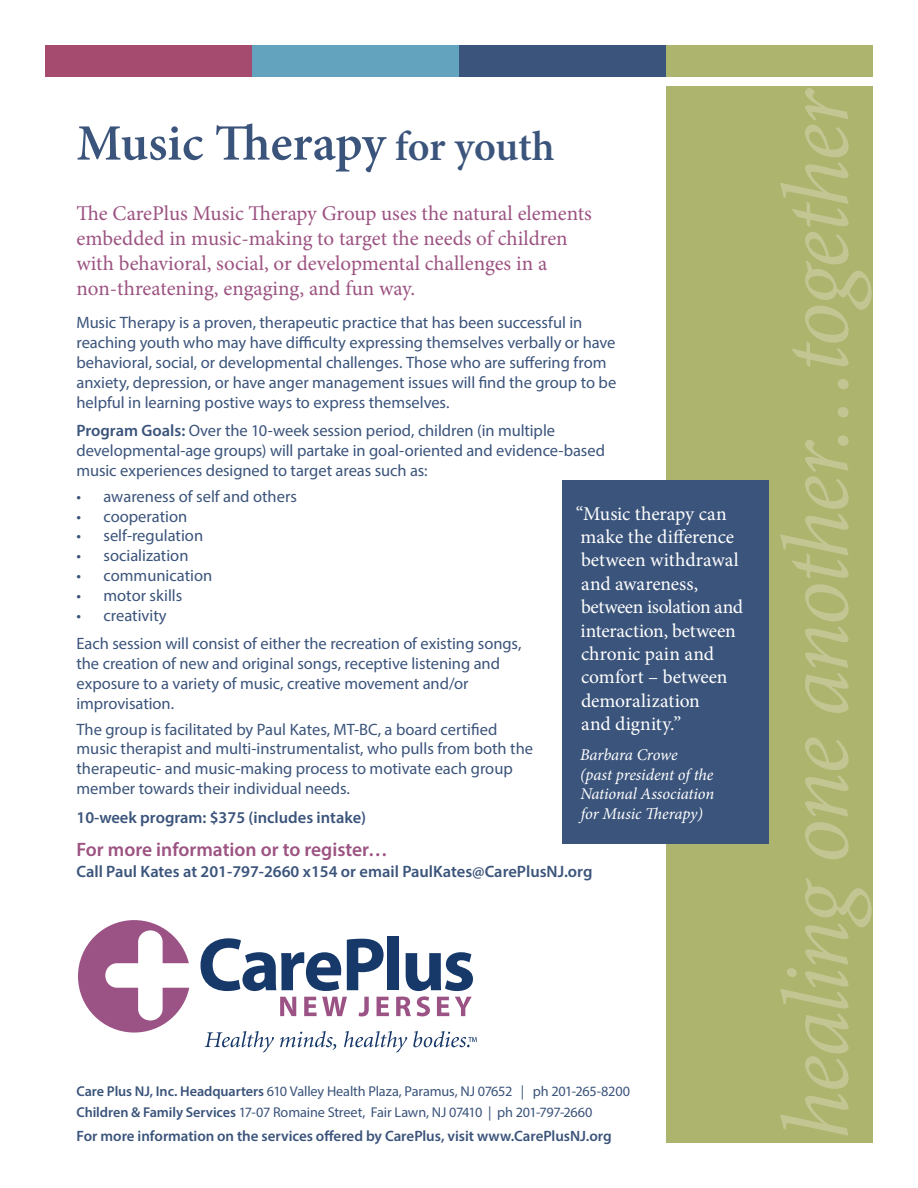
<style>
.page{position:relative;width:918px;height:1188px;background:#fff}
.page>*{position:absolute;margin:0;border:0;box-sizing:border-box;transform-origin:0 0}
.t1{font:italic 94.5px "Minion Pro";letter-spacing:-.025em;color:#c3c693}
.t2{font:600 51px "Minion Pro";letter-spacing:-.005em;color:#3b547b}
.t3{font:21px/25.2px "Minion Pro";color:#9c5381}
.t4{font:19.5px/23.4px "Minion Pro";letter-spacing:-.01em;color:#fff}
.t5{font:600 19.5px "Myriad Pro";color:#9c5381}
.t6{font:16.5px/19.8px "Myriad Pro";color:#3b547b}
.t7{font:600 16.5px "Myriad Pro";color:#3b547b}
.t8{font:italic 16.5px/19.5px "Minion Pro";letter-spacing:-.01em;color:#fff}
.t9{font:600 15px "Myriad Pro";letter-spacing:-.005em;color:#3b547b}
.t10{font:14.25px/21px "Myriad Pro";letter-spacing:-.01em;color:#3b547b}
.s1{font-size:42px}
.s2{font-weight:600}
</style>
<div class="page">
<svg style="left:201px;top:938px;width:140px;height:53px"></svg>
<svg style="left:347px;top:939px;width:37px;height:51px"></svg>
<div style="left:387px;top:936px;width:12px;height:54px;background:#17396a"></div>
<svg style="left:280px;top:997px;width:16px;height:19px"></svg>
<svg style="left:304px;top:997px;width:43px;height:19px"></svg>
<svg style="left:359px;top:997px;width:10px;height:19px"></svg>
<svg style="left:377px;top:997px;width:12px;height:19px"></svg>
<svg style="left:396px;top:952px;width:77px;height:64px"></svg>
<svg style="left:78px;top:920px;width:111px;height:113px"></svg>
<svg style="left:205px;top:1031px;width:69px;height:22px"></svg>
<svg style="left:280px;top:1031px;width:56px;height:19px"></svg>
<svg style="left:344px;top:1031px;width:63px;height:22px"></svg>
<svg style="left:413px;top:1031px;width:64px;height:16px"></svg>
<div style="left:666px;top:86px;width:207px;height:1057px;background:#acb46d"></div>
<div style="left:45px;top:45px;width:207px;height:31px;background:#a44b6f"></div>
<div style="left:666px;top:45px;width:207px;height:31px;background:#acb46d"></div>
<div style="left:459px;top:45px;width:207px;height:31px;background:#3b547b"></div>
<div style="left:252px;top:45px;width:207px;height:31px;background:#63a3be"></div>
<div style="left:562px;top:480px;width:208px;height:364px;background:#3b547b"></div>
<h2 class="t2" style="left:76px;top:108px;width:480px">Music Therapy <span class="s1">for youth</span></h2>
<p class="t3" style="left:76px;top:200px;width:517px">The CarePlus Music Therapy Group uses the natural elements embedded in music-making to target the needs of children with behavioral, social, or developmental challenges in a non-threatening, engaging, and fun way.</p>
<p class="t6" style="left:76px;top:313px;width:541px">Music Therapy is a proven, therapeutic practice that has been successful in reaching youth who may have difficulty expressing themselves verbally or have behavioral, social, or developmental challenges. Those who are suffering from anxiety, depression, or have anger management issues will find the group to be helpful in learning postive ways to express themselves.</p>
<p class="t6" style="left:76px;top:421px;width:530px"><span class="s2">Program Goals:</span> Over the 10-week session period, children (in multiple developmental-age groups) will partake in goal-oriented and evidence-based music experiences designed to target areas such as:</p>
<p class="t6" style="left:76px;top:486px;width:222px">• awareness of self and others</p>
<p class="t6" style="left:76px;top:506px;width:112px">• cooperation</p>
<p class="t6" style="left:76px;top:526px;width:128px">• self-regulation</p>
<p class="t6" style="left:76px;top:546px;width:114px">• socialization</p>
<p class="t6" style="left:76px;top:565px;width:137px">• communication</p>
<p class="t6" style="left:76px;top:585px;width:107px">• motor skills</p>
<p class="t6" style="left:76px;top:600px;width:447px;line-height:28.8px">• creativity<br>Each session will consist of either the recreation of existing songs,</p>
<p class="t6" style="left:76px;top:654px;width:425px">the creation of new and original songs, receptive listening and exposure to a variety of music, creative movement and/or improvisation.</p>
<p class="t6" style="left:76px;top:719px;width:458px">The group is facilitated by Paul Kates, MT-BC, a board certified music therapist and multi-instrumentalist, who pulls from both the therapeutic- and music-making process to motivate each group member towards their individual needs.</p>
<p class="t7" style="left:76px;top:807px;width:291px">10-week program: $375 (includes intake)</p>
<p class="t5" style="left:76px;top:837px;width:313px">For more information or to register…</p>
<p class="t7" style="left:76px;top:861px;width:517px">Call Paul Kates at 201-797-2660 x154 or email PaulKates@CarePlusNJ.org</p>
<p class="t4" style="left:576px;top:502px;width:169px">“Music therapy can make the difference between withdrawal and awareness, between isolation and interaction, between chronic pain and comfort – between demoralization<br>and dignity.”</p>
<p class="t8" style="left:580px;top:745px;width:136px">Barbara Crowe<br>(past president of the<br>National Association for Music Therapy)</p>
<p class="t10" style="left:76px;top:1081px;width:555px"><span class="s2">Care Plus NJ, Inc. Headquarters</span> 610 Valley Health Plaza, Paramus, NJ 07652 | ph 201-265-8200<br><span class="s2">Children &amp; Family Services</span> 17-07 Romaine Street, Fair Lawn, NJ 07410 | ph 201-797-2660</p>
<p class="t9" style="left:76px;top:1127px;width:537px">For more information on the services offered by CarePlus, visit www.CarePlusNJ.org</p>
<h1 class="t1" style="left:753px;top:1139px;width:1053px;rotate:-90deg">healing one another…together</h1>
</div>
